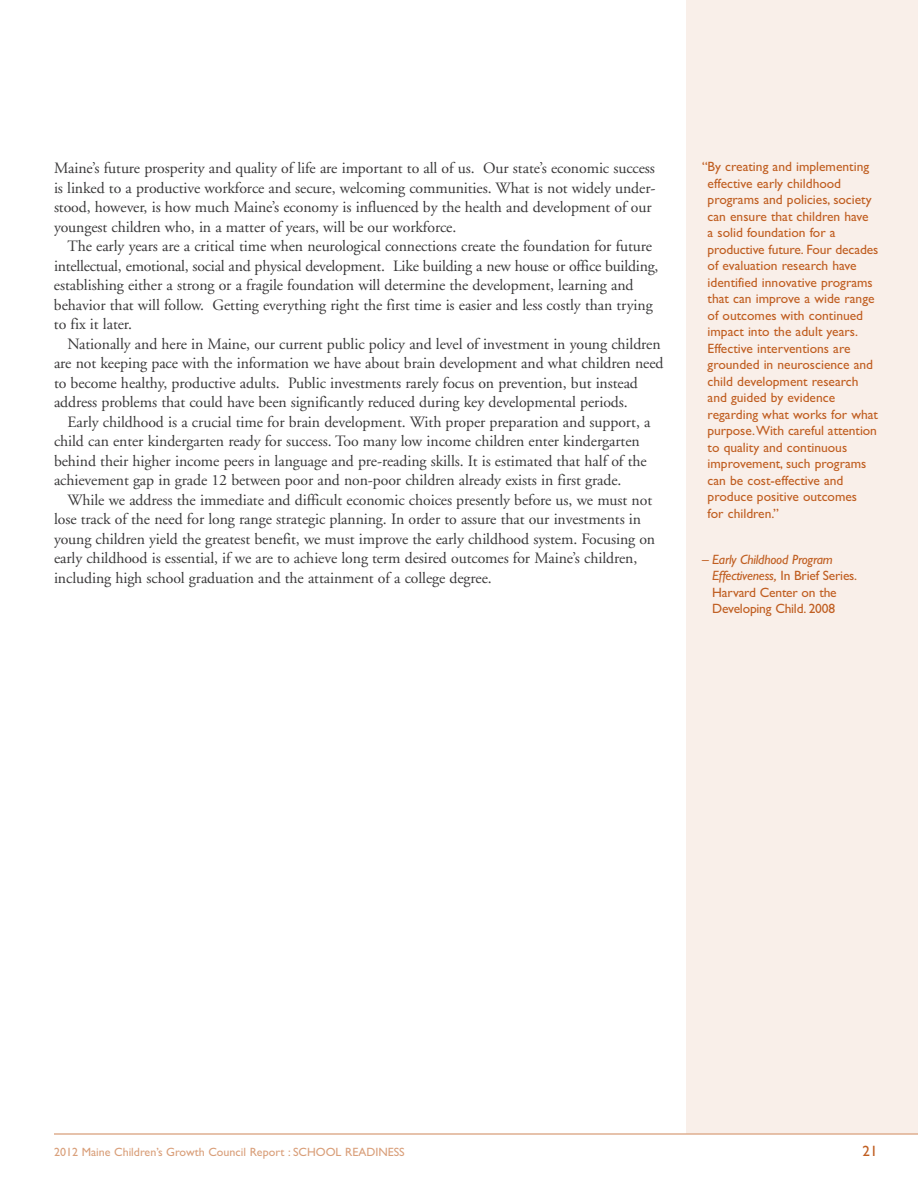
<style>
.page{position:relative;width:918px;height:1188px;background:#fff}
.page>*{position:absolute;margin:0;border:0;box-sizing:border-box;transform-origin:0 0}
.t1{font:15.75px/19.5px "Adobe Garamond";letter-spacing:-.005em;color:#393839}
.t2{font:15px "Gill Sans";color:#c05e21}
.t3{font:13.5px/16.5px "Gill Sans";color:#c05e21}
.t4{font:12px "Gill Sans";color:#d99f7a}
.s1{font-style:italic}
</style>
<div class="page">
<div style="left:687px;top:0;width:231px;height:1134px;background:#f9efe9"></div>
<hr style="left:54px;top:1133px;width:864px;height:2px;background:#dfaf90">
<p class="t1" style="left:54px;top:160px;width:603px">Maine’s future prosperity and quality of life are important to all of us. Our state’s economic success is linked to a productive workforce and secure, welcoming communities. What is not widely under&shy;stood, however, is how much Maine’s economy is influenced by the health and development of our youngest children who, in a matter of years, will be our workforce.</p>
<p class="t1" style="left:54px;top:238px;width:606px;text-indent:14px">The early years are a critical time when neurological connections create the foundation for future intellectual, emotional, social and physical development. Like building a new house or office building, establishing either a strong or a fragile foundation will determine the development, learning and behavior that will follow. Getting everything right the first time is easier and less costly than trying to fix it later.</p>
<p class="t1" style="left:54px;top:335px;width:611px;text-indent:13px">Nationally and here in Maine, our current public policy and level of investment in young children are not keeping pace with the information we have about brain development and what children need to become healthy, productive adults. Public investments rarely focus on prevention, but instead address problems that could have been significantly reduced during key developmental periods.</p>
<p class="t1" style="left:54px;top:413px;width:598px;text-indent:13px">Early childhood is a crucial time for brain development. With proper preparation and support, a child can enter kindergarten ready for success. Too many low income children enter kindergarten behind their higher income peers in language and pre-reading skills. It is estimated that half of the achievement gap in grade 12 between poor and non-poor children already exists in first grade.</p>
<p class="t1" style="left:54px;top:491px;width:603px;text-indent:14px">While we address the immediate and difficult economic choices presently before us, we must not lose track of the need for long range strategic planning. In order to assure that our investments in young children yield the greatest benefit, we must improve the early childhood system. Focusing on early childhood is essential, if we are to achieve long term desired outcomes for Maine’s children, including high school graduation and the attainment of a college degree.</p>
<p class="t3" style="left:708px;top:158px;width:172px;text-indent:-6px">“By creating and implementing effective early childhood programs and policies, society can ensure that children have<br>a solid foundation for a productive future. Four decades of evaluation research have identified innovative programs that can improve a wide range of outcomes with continued impact into the adult years.<br>Effective interventions are grounded in neuroscience and child development research and guided by evidence regarding what works for what purpose.With careful attention to quality and continuous improvement, such programs can be cost-effective and produce positive outcomes<br>for children.”</p>
<p class="t3" style="left:712px;top:551px;width:146px;text-indent:-10px"><span class="s1">– Early Childhood Program<br>Effectiveness,</span> In Brief Series.<br>Harvard Center on the<br>Developing Child. 2008</p>
<p class="t4" style="left:54px;top:1144px;width:352px">2012 Maine Children’s Growth Council Report : SCHOOL READINESS</p>
<p class="t2" style="left:862px;top:1142px;width:16px">21</p>
</div>
